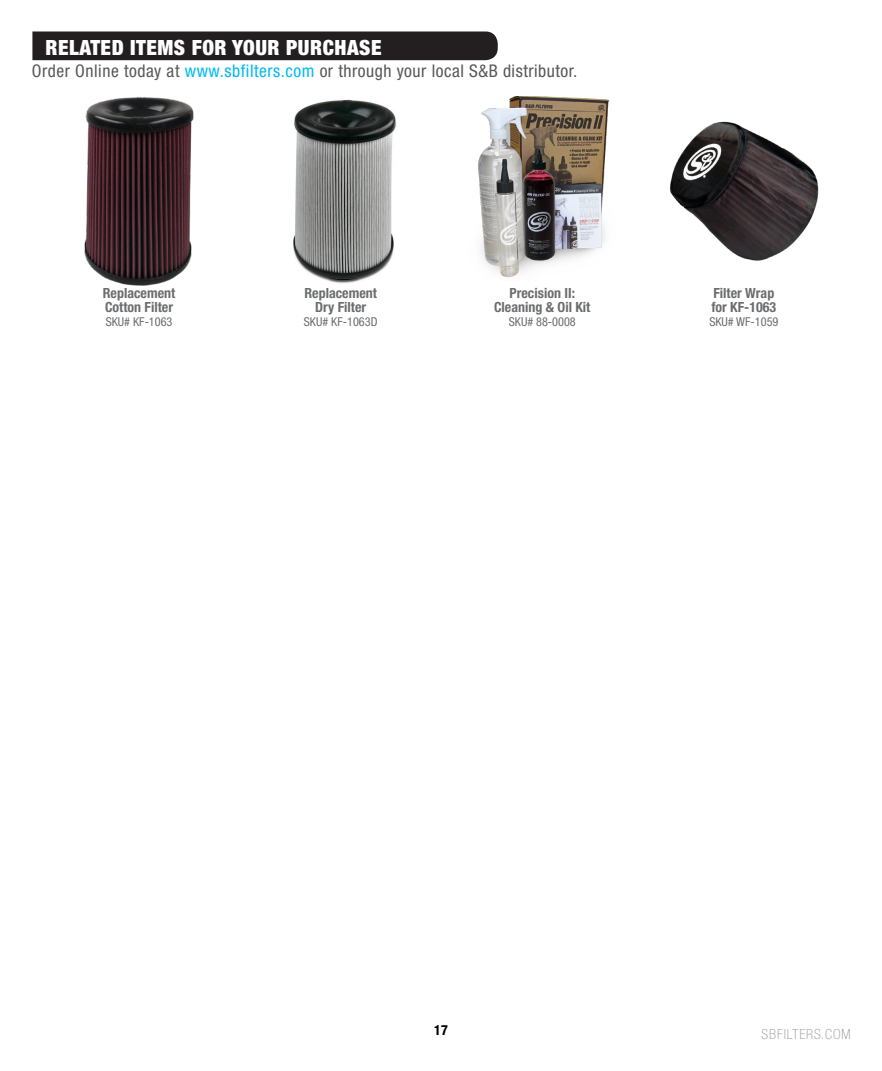
<style>
.page{position:relative;width:882px;height:1071px;background:#fff}
.page>*{position:absolute;margin:0;border:0;box-sizing:border-box;transform-origin:0 0}
.t1{font:900 condensed 21px "Helvetica Neue";letter-spacing:.025em;color:#fff}
.t2{font:condensed 17.5px "Helvetica Neue";letter-spacing:.03em;color:#57585a}
.t3{font:700 condensed 14px "Helvetica Neue";color:#6c6d70}
.t4{font:100 condensed 14px "Helvetica Neue";letter-spacing:.065em;color:#939598}
.t5{font:700 condensed 14px "Helvetica Neue";color:#000}
.t6{font:condensed 12.25px "Helvetica Neue";color:#6c6d70}
.s1{color:#00baf1}
</style>
<div class="page">
<div style="left:32px;top:32px;width:466px;height:28px;background:#231f20"></div>
<img style="left:84px;top:97px;width:110px;height:189px">
<img style="left:293px;top:99px;width:103px;height:184px">
<img style="left:478px;top:97px;width:132px;height:181px">
<img style="left:670px;top:121px;width:149px;height:140px">
<p class="t1" style="left:46px;top:35px;width:338px">RELATED ITEMS FOR YOUR PURCHASE</p>
<p class="t2" style="left:32px;top:60px;width:547px">Order Online today at <span class="s1">www.sbfilters.com</span> or through your local S&amp;B distributor.</p>
<p class="t3" style="left:103px;top:284px;width:74px">Replacement</p>
<p class="t3" style="left:105px;top:298px;width:70px">Cotton Filter</p>
<p class="t6" style="left:106px;top:314px;width:68px">SKU# KF-1063</p>
<p class="t3" style="left:304px;top:284px;width:74px">Replacement</p>
<p class="t3" style="left:315px;top:298px;width:53px">Dry Filter</p>
<p class="t6" style="left:304px;top:314px;width:75px">SKU# KF-1063D</p>
<p class="t3" style="left:510px;top:284px;width:67px">Precision II:</p>
<p class="t3" style="left:494px;top:298px;width:98px">Cleaning &amp; Oil Kit</p>
<p class="t6" style="left:509px;top:314px;width:69px">SKU# 88-0008</p>
<p class="t3" style="left:713px;top:284px;width:62px">Filter Wrap</p>
<p class="t3" style="left:711px;top:298px;width:66px">for KF-1063</p>
<p class="t6" style="left:709px;top:314px;width:71px">SKU# WF-1059</p>
<p class="t5" style="left:434px;top:1021px;width:15px">17</p>
<p class="t4" style="left:762px;top:1027px;width:90px">SBFILTERS.COM</p>
</div>
